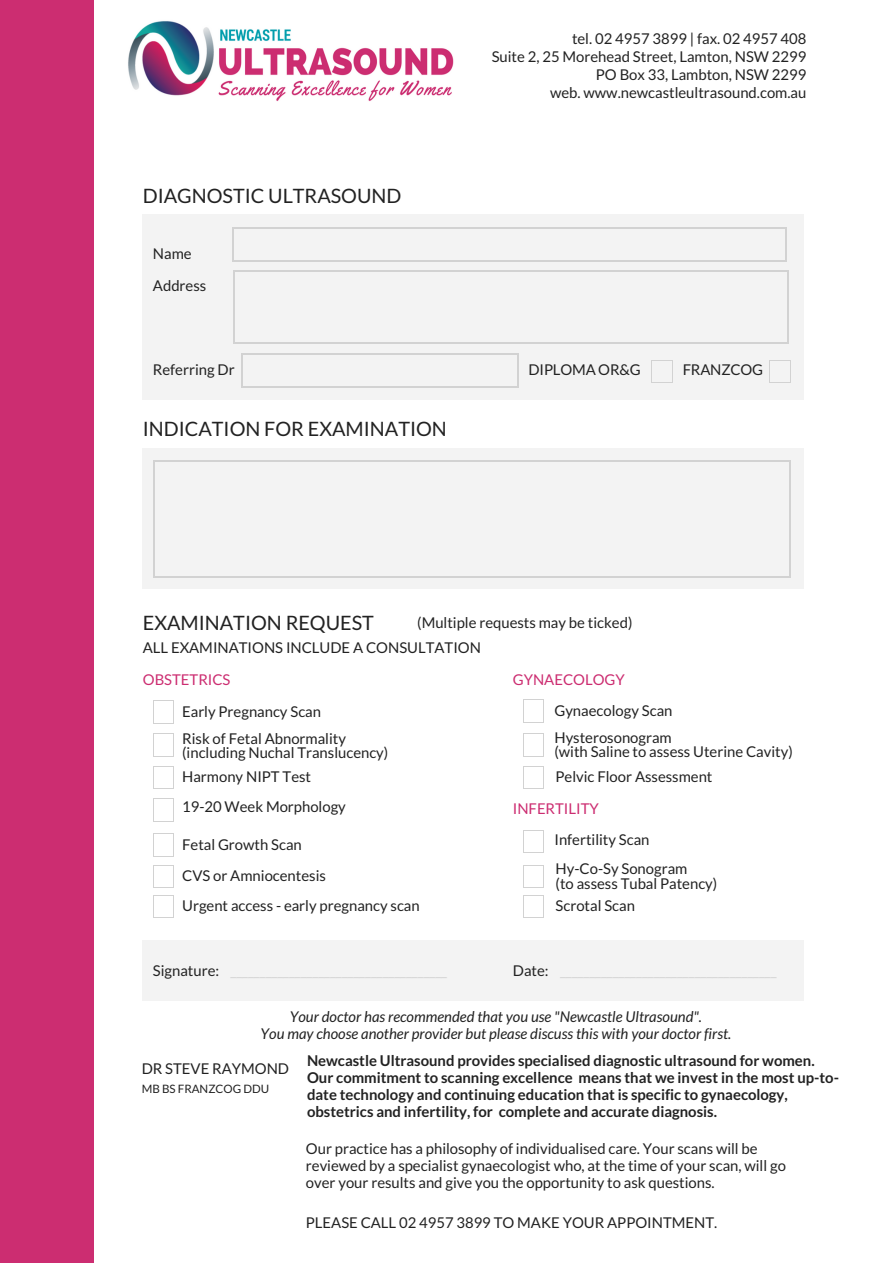
<style>
.page{position:relative;width:893px;height:1263px;background:#fff}
.page>*{position:absolute;margin:0;border:0;box-sizing:border-box;transform-origin:0 0}
.t1{font:19.8px "Lato";color:#222}
.t2{font:14.85px/18px "Lato";color:#222}
.t3{font:700 14.85px/16.8px "Lato";color:#222}
.t4{font:italic 14.85px/16.8px "Lato";color:#222;text-align:center}
.t5{font:14.85px "Lato";color:#d2d2d2}
.t6{font:14.85px "Lato";color:#cc2d71}
.t7{font:11.55px "Lato";color:#222}
</style>
<div class="page">
<div style="left:143px;top:215px;width:661px;height:185px;background:#f3f3f3"></div>
<img style="left:128px;top:21px;width:326px;height:80px">
<div style="left:0;top:0;width:93px;height:1262px;background:#cc2d71"></div>
<div style="left:143px;top:448px;width:661px;height:141px;background:#f3f3f3"></div>
<div style="left:143px;top:940px;width:661px;height:60px;background:#f3f3f3"></div>
<hr style="left:232px;top:229px;width:1px;height:31px;background:#d2d2d2">
<hr style="left:785px;top:229px;width:2px;height:31px;background:#d2d2d2">
<hr style="left:233px;top:260px;width:552px;height:2px;background:#d2d2d2">
<hr style="left:233px;top:227px;width:552px;height:2px;background:#d2d2d2">
<hr style="left:233px;top:271px;width:1px;height:71px;background:#d2d2d2">
<hr style="left:786px;top:271px;width:2px;height:71px;background:#d2d2d2">
<hr style="left:234px;top:342px;width:552px;height:2px;background:#d2d2d2">
<hr style="left:234px;top:270px;width:552px;height:1px;background:#d2d2d2">
<hr style="left:241px;top:354px;width:1px;height:32px;background:#d2d2d2">
<hr style="left:517px;top:354px;width:1px;height:32px;background:#d2d2d2">
<hr style="left:242px;top:386px;width:275px;height:2px;background:#d2d2d2">
<hr style="left:242px;top:353px;width:275px;height:2px;background:#d2d2d2">
<svg style="left:651px;top:360px;width:21px;height:23px"></svg>
<svg style="left:769px;top:360px;width:21px;height:23px"></svg>
<svg style="left:153px;top:700px;width:21px;height:24px"></svg>
<svg style="left:153px;top:733px;width:21px;height:23px"></svg>
<svg style="left:153px;top:766px;width:21px;height:23px"></svg>
<svg style="left:153px;top:798px;width:21px;height:24px"></svg>
<svg style="left:153px;top:833px;width:21px;height:24px"></svg>
<svg style="left:153px;top:865px;width:21px;height:23px"></svg>
<svg style="left:153px;top:895px;width:21px;height:23px"></svg>
<svg style="left:523px;top:699px;width:21px;height:24px"></svg>
<svg style="left:523px;top:733px;width:21px;height:23px"></svg>
<svg style="left:523px;top:766px;width:21px;height:23px"></svg>
<svg style="left:523px;top:830px;width:21px;height:23px"></svg>
<svg style="left:523px;top:865px;width:21px;height:23px"></svg>
<svg style="left:523px;top:895px;width:21px;height:23px"></svg>
<hr style="left:153px;top:461px;width:1px;height:115px;background:#d2d2d2">
<hr style="left:789px;top:461px;width:1px;height:115px;background:#d2d2d2">
<hr style="left:154px;top:576px;width:635px;height:2px;background:#d2d2d2">
<hr style="left:154px;top:460px;width:635px;height:1px;background:#d2d2d2">
<h1 class="t1" style="left:143px;top:184px;width:260px">DIAGNOSTIC ULTRASOUND</h1>
<p class="t2" style="left:153px;top:237px;width:55px;line-height:32.5px">Name<br>Address</p>
<p class="t2" style="left:491px;top:29px;width:316px;text-align:right">tel. 02 4957 3899 | fax. 02 4957 408<br>Suite 2, 25 Morehead Street, Lamton, NSW 2299<br>PO Box 33, Lambton, NSW 2299<br>web. www.newcastleultrasound.com.au</p>
<p class="t2" style="left:153px;top:361px;width:83px">Referring Dr</p>
<p class="t2" style="left:528px;top:361px;width:114px">DIPLOMA OR&amp;G</p>
<p class="t2" style="left:682px;top:361px;width:82px">FRANZCOG</p>
<h1 class="t1" style="left:143px;top:417px;width:305px">INDICATION FOR EXAMINATION</h1>
<h1 class="t1" style="left:143px;top:610px;width:232px">EXAMINATION REQUEST</h1>
<p class="t2" style="left:143px;top:638px;width:340px">ALL EXAMINATIONS INCLUDE A CONSULTATION</p>
<p class="t2" style="left:417px;top:614px;width:217px">(Multiple requests may be ticked)</p>
<p class="t6" style="left:143px;top:670px;width:89px">OBSTETRICS</p>
<p class="t6" style="left:513px;top:670px;width:113px">GYNAECOLOGY</p>
<p class="t2" style="left:182px;top:698px;width:165px;line-height:26.4px">Early Pregnancy Scan<br>Risk of Fetal Abnormality</p>
<p class="t2" style="left:182px;top:743px;width:208px">(including Nuchal Translucency)</p>
<p class="t2" style="left:182px;top:797px;width:165px">19-20 Week Morphology</p>
<p class="t2" style="left:182px;top:828px;width:145px;line-height:31.5px">Fetal Growth Scan<br>CVS or Amniocentesis</p>
<p class="t2" style="left:554px;top:697px;width:119px;line-height:26.5px">Gynaecology Scan<br>Hysterosonogram</p>
<p class="t2" style="left:554px;top:739px;width:240px;line-height:25.2px">(with Saline to assess Uterine Cavity)<br>Pelvic Floor Assessment</p>
<p class="t6" style="left:513px;top:799px;width:87px">INFERTILITY</p>
<p class="t2" style="left:554px;top:825px;width:134px;line-height:28.8px">Infertility Scan<br>Hy-Co-Sy Sonogram</p>
<p class="t2" style="left:555px;top:872px;width:163px;line-height:21.8px">(to assess Tubal Patency)<br>Scrotal Scan</p>
<p class="t2" style="left:182px;top:768px;width:130px">Harmony NIPT Test</p>
<p class="t2" style="left:182px;top:896px;width:239px">Urgent access - early pregnancy scan</p>
<p class="t2" style="left:153px;top:961px;width:68px">Signature:</p>
<p class="t2" style="left:513px;top:961px;width:37px">Date:</p>
<p class="t4" style="left:260px;top:1008px;width:472px">Your doctor has recommended that you use "Newcastle Ultrasound".<br>You may choose another provider but please discuss this with your doctor first.</p>
<p class="t3" style="left:307px;top:1052px;width:533px">Newcastle Ultrasound provides specialised diagnostic ultrasound for women.<br>Our commitment to scanning excellence means that we invest in the most up-to&shy;date technology and continuing education that is specific to gynaecology, obstetrics and infertility, for complete and accurate diagnosis.</p>
<p class="t2" style="left:306px;top:1140px;width:481px;line-height:16.8px">Our practice has a philosophy of individualised care. Your scans will be reviewed by a specialist gynaecologist who, at the time of your scan, will go over your results and give you the opportunity to ask questions.</p>
<p class="t2" style="left:306px;top:1213px;width:413px">PLEASE CALL 02 4957 3899 TO MAKE YOUR APPOINTMENT.</p>
<p class="t5" style="left:230px;top:961px;width:218px">_____________________________________</p>
<p class="t5" style="left:560px;top:961px;width:218px">_____________________________________</p>
<p class="t2" style="left:142px;top:1059px;width:149px">DR STEVE RAYMOND</p>
<p class="t7" style="left:142px;top:1081px;width:129px">MB BS FRANZCOG DDU</p>
</div>
